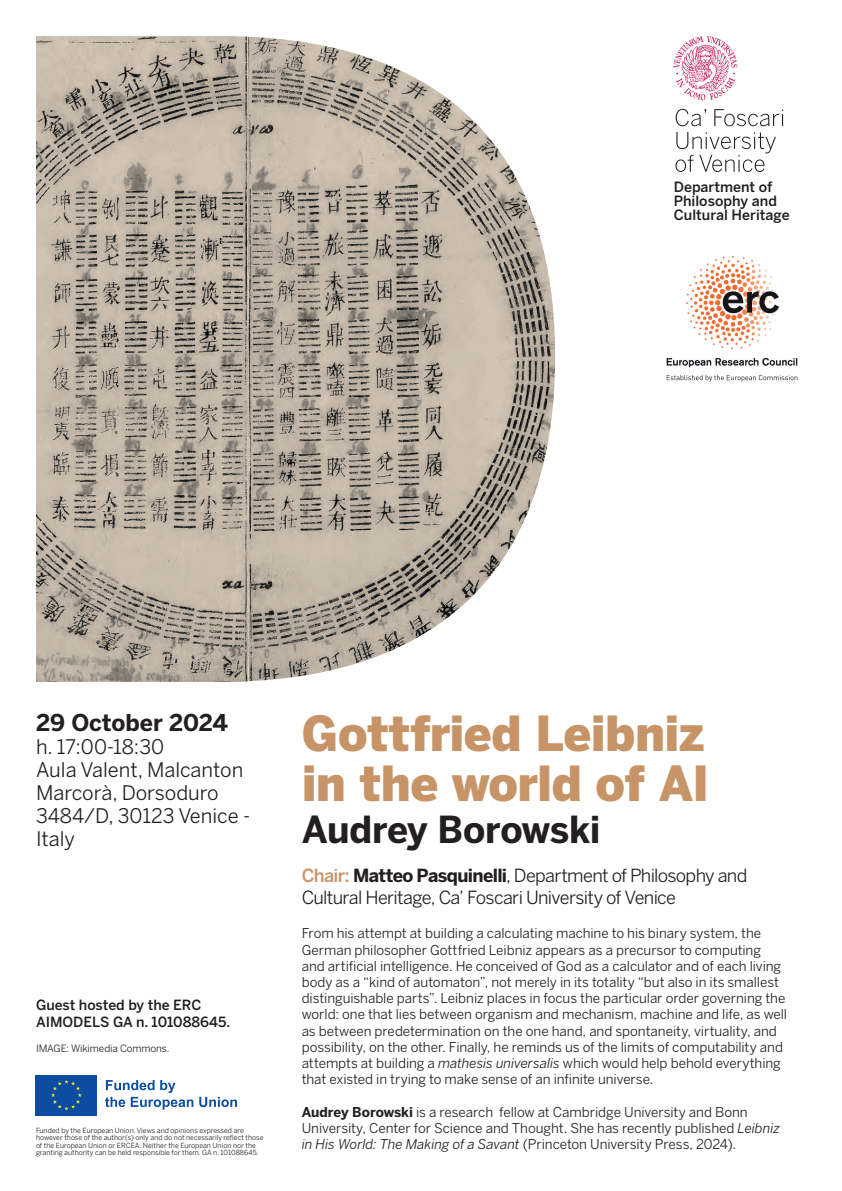
<style>
.page{position:relative;width:842px;height:1191px;background:#fff}
.page>*{position:absolute;margin:0;border:0;box-sizing:border-box;transform-origin:0 0}
.t1{font:900 48px/50px "Benton Sans";letter-spacing:-.01em;color:#c79468}
.t2{font:700 37px "Benton Sans";letter-spacing:-.015em;color:#231f20}
.t3{font:700 23px "Benton Sans";color:#231f20}
.t4{font:20px/23px "Benton Sans";color:#231f20}
.t5{font:18px/21.6px "Benton Sans";letter-spacing:-.04em;color:#231f20}
.t6{font:500 14.1px/14.1px "Benton Sans";color:#231f20}
.t7{font:500 14px/16.8px "Benton Sans";color:#231f20}
.t8{font:13.5px/16.2px "Benton Sans";letter-spacing:-.005em;color:#231f20}
.t9{font:10px "Benton Sans";letter-spacing:-.01em;color:#231f20}
.t10{font:7px/7.5px "Benton Sans";color:#231f20}
.s1{font-weight:500;color:#c79468}
.s2{font-weight:700}
.s3{font-style:italic}
</style>
<div class="page">
<img style="left:36px;top:36px;width:519px;height:646px">
<img style="left:667px;top:257px;width:130px;height:124px">
<svg style="left:676px;top:109px;width:30px;height:17px"></svg>
<svg style="left:714px;top:109px;width:69px;height:17px"></svg>
<svg style="left:675px;top:132px;width:101px;height:40px"></svg>
<svg style="left:673px;top:36px;width:64px;height:64px"></svg>
<svg style="left:35px;top:1075px;width:62px;height:41px"></svg>
<div style="left:36px;top:1074px;width:61px;height:41px;background:#0d4da1"></div>
<svg style="left:51px;top:1080px;width:31px;height:30px"></svg>
<svg style="left:105px;top:1080px;width:88px;height:29px"></svg>
<svg style="left:199px;top:1096px;width:38px;height:11px"></svg>
<p class="t6" style="left:674px;top:179px;width:117px">Department of<br>Philosophy and<br>Cultural Heritage</p>
<h3 class="t3" style="left:36px;top:709px;width:194px">29 October 2024</h3>
<h3 class="t4" style="left:36px;top:735px;width:216px">h. 17:00-18:30<br>Aula Valent, Malcanton<br>Marcorà, Dorsoduro<br>3484/D, 30123 Venice -<br>Italy</h3>
<p class="t7" style="left:36px;top:996px;width:196px">Guest hosted by the ERC<br>AIMODELS GA n. 101088645.</p>
<p class="t9" style="left:36px;top:1042px;width:135px">IMAGE: Wikimedia Commons.</p>
<p class="t10" style="left:36px;top:1126px;width:229px">Funded by the European Union. Views and opinions expressed are however those of the author(s) only and do not necessarily reflect those of the European Union or ERCEA. Neither the European Union nor the granting authority can be held responsible for them. GA n. 101088645.</p>
<h1 class="t1" style="left:302px;top:708px;width:409px">Gottfried Leibniz in the world of AI</h1>
<h2 class="t2" style="left:302px;top:807px;width:300px">Audrey Borowski</h2>
<h3 class="t5" style="left:302px;top:864px;width:447px"><span class="s1">Chair:</span> <span class="s2">Matteo Pasquinelli</span>, Department of Philosophy and<br>Cultural Heritage, Ca’ Foscari University of Venice</h3>
<p class="t8" style="left:302px;top:925px;width:487px">From his attempt at building a calculating machine to his binary system, the German philosopher Gottfried Leibniz appears as a precursor to computing and artificial intelligence. He conceived of God as a calculator and of each living body as a “kind of automaton”, not merely in its totality “but also in its smallest distinguishable parts”. Leibniz places in focus the particular order governing the world: one that lies between organism and mechanism, machine and life, as well as between predetermination on the one hand, and spontaneity, virtuality, and possibility, on the other. Finally, he reminds us of the limits of computability and attempts at building a <span class="s3">mathesis universalis</span> which would help behold everything that existed in trying to make sense of an infinite universe.</p>
<p class="t8" style="left:302px;top:1103px;width:480px"><span class="s2">Audrey Borowski</span> is a research fellow at Cambridge University and Bonn<br>University, Center for Science and Thought. She has recently published <span class="s3">Leibniz in His World: The Making of a Savant</span> (Princeton University Press, 2024).</p>
</div>
